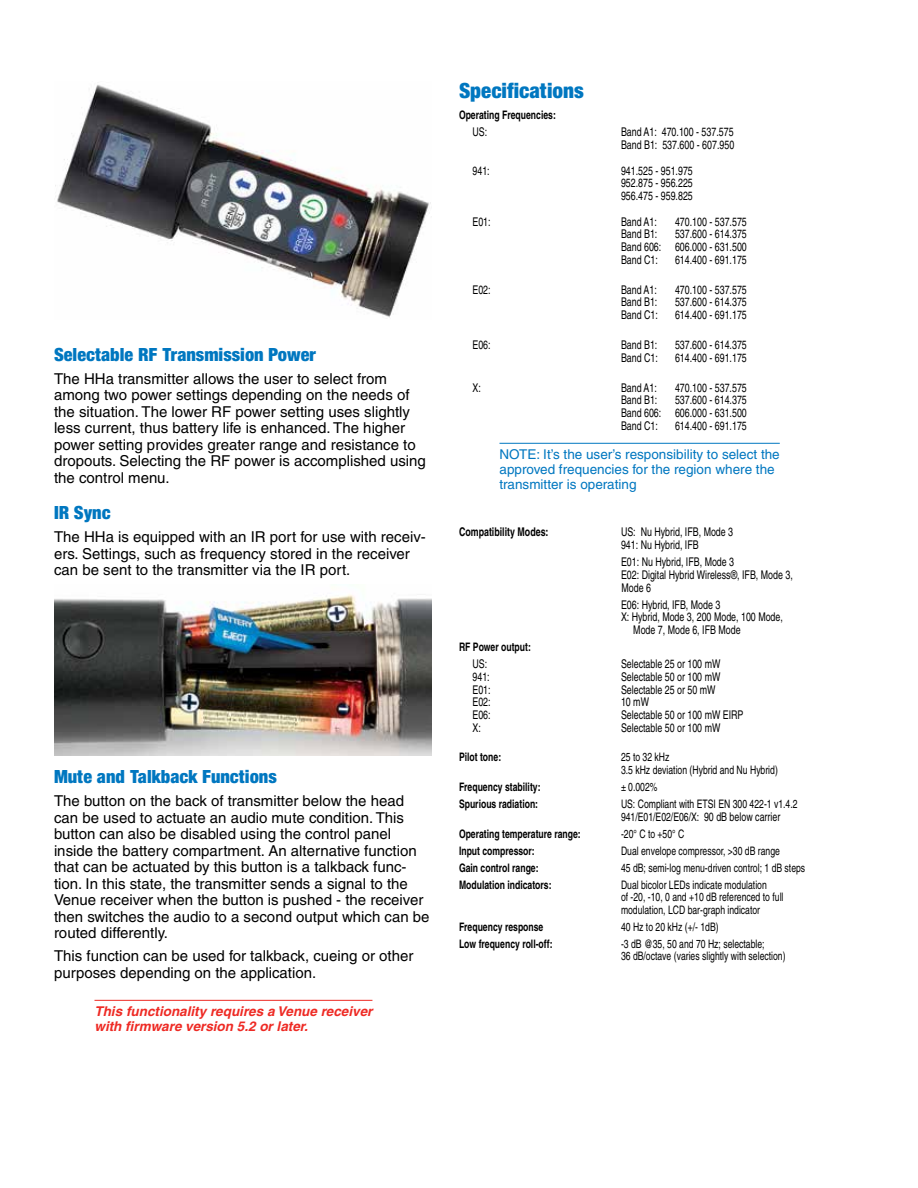
<style>
.page{position:relative;width:918px;height:1188px;background:#fff}
.page>*{position:absolute;margin:0;border:0;box-sizing:border-box;transform-origin:0 0}
.t1{font:900 condensed 22.5px "Sans";color:#0077c0}
.t2{font:900 condensed 19.5px "Sans";color:#0077c0}
.t3{font:15px/16.5px "Helvetica";color:#000}
.t4{font:13.5px/15px "Helvetica";color:#0077c0}
.t5{font:italic 700 13.5px/15px "Helvetica";color:#ee2a24}
.t6{font:condensed 12px/12.8px "Sans";color:#000;scale:.9 1}
.t7{font:700 condensed 12px "Sans";color:#000;scale:.9 1}
.t8{font:condensed 11.7px/12.6px "Sans";color:#000;scale:.9 1}
.t9{font:700 condensed 11.7px "Sans";color:#000;scale:.9 1}
.s1{font-size:12px}
</style>
<div class="page">
<hr style="left:94px;top:1000px;width:278px;height:1px;background:#ee2a24">
<img style="left:54px;top:594px;width:378px;height:161px">
<img style="left:55px;top:85px;width:376px;height:233px">
<hr style="left:500px;top:443px;width:280px;height:1px;background:#0077c0">
<h2 class="t2" style="left:54px;top:342px;width:263px">Selectable RF Transmission Power</h2>
<p class="t3" style="left:54px;top:370px;width:373px">The HHa transmitter allows the user to select from among two power settings depending on the needs of the situation. The lower RF power setting uses slightly less current, thus battery life is enhanced. The higher power setting provides greater range and resistance to dropouts. Selecting the RF power is accomplished using the control menu.</p>
<h2 class="t2" style="left:54px;top:501px;width:58px">IR Sync</h2>
<p class="t3" style="left:54px;top:529px;width:373px">The HHa is equipped with an IR port for use with receiv&shy;ers. Settings, such as frequency stored in the receiver can be sent to the transmitter via the IR port.</p>
<h2 class="t2" style="left:54px;top:764px;width:224px">Mute and Talkback Functions</h2>
<p class="t3" style="left:54px;top:792px;width:377px">The button on the back of transmitter below the head can be used to actuate an audio mute condition. This button can also be disabled using the control panel inside the battery compartment. An alternative function that can be actuated by this button is a talkback func&shy;tion. In this state, the transmitter sends a signal to the Venue receiver when the button is pushed - the receiver then switches the audio to a second output which can be routed differently.</p>
<p class="t3" style="left:54px;top:948px;width:361px">This function can be used for talkback, cueing or other purposes depending on the application.</p>
<p class="t5" style="left:94px;top:1004px;width:279px">This functionality requires a Venue receiver with firmware version 5.2 or later.</p>
<h1 class="t1" style="left:459px;top:77px;width:126px">Specifications</h1>
<p class="t9" style="left:459px;top:108px;width:109px">Operating Frequencies:</p>
<p class="t6" style="left:472px;top:126px;width:18px">US:</p>
<p class="t6" style="left:621px;top:126px;width:127px">Band A1: 470.100 - 537.575<br>Band B1: 537.600 - 607.950</p>
<p class="t6" style="left:472px;top:164px;width:21px">941:</p>
<p class="t6" style="left:621px;top:164px;width:81px;text-align:justify">941.525 - 951.975<br>952.875 - 956.225<br>956.475 - 959.825</p>
<p class="t6" style="left:472px;top:215px;width:22px">E01:</p>
<p class="t6" style="left:621px;top:215px;width:41px">Band A1:</p>
<p class="t6" style="left:675px;top:215px;width:81px">470.100 - 537.575</p>
<p class="t6" style="left:621px;top:228px;width:42px">Band B1:</p>
<p class="t6" style="left:621px;top:228px;width:141px;text-align:justify;text-indent:54px">537.600 - 614.375<br>Band 606: 606.000 - 631.500<br>Band C1:</p>
<p class="t6" style="left:675px;top:253px;width:81px">614.400 - 691.175</p>
<p class="t6" style="left:472px;top:283px;width:22px">E02:</p>
<p class="t6" style="left:621px;top:283px;width:41px">Band A1:</p>
<p class="t6" style="left:675px;top:283px;width:81px">470.100 - 537.575</p>
<p class="t6" style="left:621px;top:296px;width:42px">Band B1:</p>
<p class="t6" style="left:675px;top:296px;width:81px">537.600 - 614.375</p>
<p class="t6" style="left:621px;top:309px;width:43px">Band C1:</p>
<p class="t6" style="left:675px;top:309px;width:81px">614.400 - 691.175</p>
<p class="t6" style="left:472px;top:338px;width:22px">E06:</p>
<p class="t6" style="left:621px;top:338px;width:42px">Band B1:</p>
<p class="t6" style="left:675px;top:338px;width:81px">537.600 - 614.375</p>
<p class="t6" style="left:621px;top:351px;width:43px">Band C1:</p>
<p class="t6" style="left:675px;top:351px;width:81px">614.400 - 691.175</p>
<p class="t6" style="left:472px;top:381px;width:11px">X:</p>
<p class="t6" style="left:621px;top:381px;width:41px">Band A1:</p>
<p class="t6" style="left:675px;top:381px;width:81px">470.100 - 537.575</p>
<p class="t6" style="left:621px;top:394px;width:42px">Band B1:</p>
<p class="t6" style="left:621px;top:394px;width:141px;text-align:justify;text-indent:54px">537.600 - 614.375<br>Band 606: 606.000 - 631.500<br>Band C1:</p>
<p class="t6" style="left:675px;top:419px;width:81px">614.400 - 691.175</p>
<p class="t4" style="left:500px;top:447px;width:282px">NOTE: It’s the user’s responsibility to select the approved frequencies for the region where the transmitter is operating</p>
<p class="t7" style="left:459px;top:525px;width:101px">Compatibility Modes:</p>
<p class="t6" style="left:621px;top:526px;width:126px">US: Nu Hybrid, IFB, Mode 3<br>941: Nu Hybrid, IFB</p>
<p class="t6" style="left:621px;top:555px;width:192px">E01: Nu Hybrid, IFB, Mode 3<br>E02: Digital Hybrid Wireless®, IFB, Mode 3,<br>Mode 6</p>
<p class="t6" style="left:621px;top:598px;width:112px">E06: Hybrid, IFB, Mode 3</p>
<p class="t6" style="left:621px;top:611px;width:181px">X: Hybrid, Mode 3, 200 Mode, 100 Mode,</p>
<p class="t6" style="left:633px;top:624px;width:121px">Mode 7, Mode 6, IFB Mode</p>
<p class="t9" style="left:459px;top:640px;width:81px">RF Power output:</p>
<p class="t6" style="left:472px;top:658px;width:18px">US:</p>
<p class="t6" style="left:621px;top:658px;width:112px">Selectable 25 or 100 mW</p>
<p class="t6" style="left:472px;top:670px;width:21px">941:</p>
<p class="t6" style="left:621px;top:670px;width:112px">Selectable 50 or 100 mW</p>
<p class="t6" style="left:472px;top:683px;width:22px">E01:</p>
<p class="t6" style="left:621px;top:683px;width:107px">Selectable 25 or 50 mW</p>
<p class="t6" style="left:472px;top:696px;width:22px">E02:</p>
<p class="t6" style="left:621px;top:696px;width:33px">10 mW</p>
<p class="t6" style="left:472px;top:709px;width:22px">E06:</p>
<p class="t6" style="left:621px;top:709px;width:138px">Selectable 50 or 100 mW EIRP</p>
<p class="t6" style="left:472px;top:721px;width:11px">X:</p>
<p class="t6" style="left:621px;top:721px;width:112px">Selectable 50 or 100 mW</p>
<p class="t9" style="left:459px;top:750px;width:48px">Pilot tone:</p>
<p class="t8" style="left:621px;top:751px;width:176px">25 to 32 kHz<br>3.5 kHz deviation (Hybrid and Nu Hybrid)</p>
<p class="t9" style="left:459px;top:780px;width:92px">Frequency stability:</p>
<p class="t8" style="left:621px;top:781px;width:42px">± 0.002%</p>
<p class="t9" style="left:459px;top:797px;width:89px">Spurious radiation:</p>
<p class="t8" style="left:621px;top:797px;width:198px">US: Compliant with ETSI EN 300 422-1 v1.4.2<br>941/E01/E02/E06/X: <span class="s1">90 dB below carrier</span></p>
<p class="t9" style="left:459px;top:826px;width:137px">Operating temperature range:</p>
<p class="t8" style="left:621px;top:827px;width:72px">-20° C to +50° C</p>
<p class="t9" style="left:459px;top:843px;width:86px">Input compressor:</p>
<p class="t8" style="left:621px;top:844px;width:178px">Dual envelope compressor, &gt;30 dB range</p>
<p class="t9" style="left:459px;top:860px;width:90px">Gain control range:</p>
<p class="t8" style="left:621px;top:861px;width:206px">45 dB; semi-log menu-driven control; 1 dB steps</p>
<p class="t9" style="left:459px;top:877px;width:104px">Modulation indicators:</p>
<p class="t8" style="left:621px;top:878px;width:182px">Dual bicolor LEDs indicate modulation<br>of -20, -10, 0 and +10 dB referenced to full modulation, LCD bar-graph indicator</p>
<p class="t9" style="left:459px;top:919px;width:95px">Frequency response</p>
<p class="t8" style="left:621px;top:920px;width:110px">40 Hz to 20 kHz (+/- 1dB)</p>
<p class="t9" style="left:459px;top:936px;width:105px">Low frequency roll-off:</p>
<p class="t8" style="left:621px;top:937px;width:184px">-3 dB @35, 50 and 70 Hz; selectable;<br>36 dB/octave (varies slightly with selection)</p>
</div>
